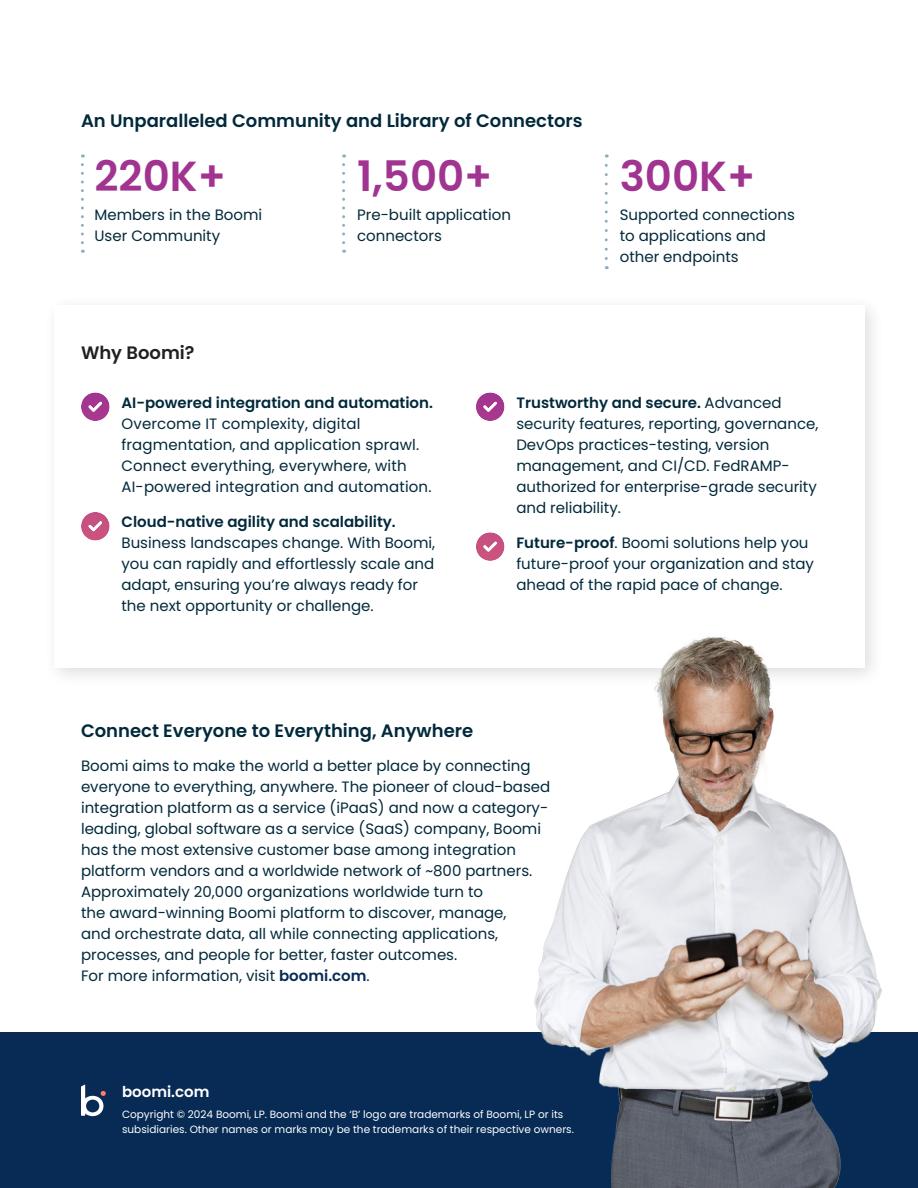
<style>
.page{position:relative;width:918px;height:1188px;background:#fff}
.page>*{position:absolute;margin:0;border:0;box-sizing:border-box;transform-origin:0 0}
.t1{font:600 42px "Poppins";color:#a13391}
.t2{font:600 18px "Poppins";color:#02293b}
.t3{font:600 18px "Poppins";color:#231f20}
.t4{font:15px/21px "Poppins";color:#02293b}
.t5{font:600 15px "Poppins";color:#02293b}
.t6{font:600 15px "Poppins";color:#fff}
.t7{font:10.5px/15px "Poppins";color:#fff}
.s1{font-weight:600}
.s2{font-weight:600;color:#072b55}
</style>
<div class="page">
<div style="left:0;top:1032px;width:918px;height:156px;background:#072b55"></div>
<div style="left:44px;top:295px;width:840px;height:392px;background:#231f20;opacity:.15"></div>
<div style="left:54px;top:305px;width:810px;height:362px;background:#fff"></div>
<svg style="left:81px;top:392px;width:29px;height:29px"></svg>
<svg style="left:81px;top:512px;width:29px;height:29px"></svg>
<svg style="left:476px;top:392px;width:28px;height:29px"></svg>
<svg style="left:476px;top:532px;width:28px;height:29px"></svg>
<img style="left:513px;top:618px;width:371px;height:570px">
<svg style="left:342px;top:165px;width:3px;height:88px"></svg>
<svg style="left:605px;top:165px;width:3px;height:104px"></svg>
<svg style="left:81px;top:165px;width:3px;height:88px"></svg>
<svg style="left:81px;top:1085px;width:25px;height:31px"></svg>
<p class="t2" style="left:81px;top:110px;width:503px">An Unparalleled Community and Library of Connectors</p>
<h1 class="t1" style="left:94px;top:151px;width:133px">220K+</h1>
<p class="t4" style="left:94px;top:205px;width:169px">Members in the Boomi<br>User Community</p>
<p class="t3" style="left:81px;top:342px;width:115px">Why Boomi?</p>
<h1 class="t1" style="left:357px;top:151px;width:137px">1,500+</h1>
<p class="t4" style="left:357px;top:204px;width:155px">Pre-built application connectors</p>
<h1 class="t1" style="left:620px;top:151px;width:137px">300K+</h1>
<p class="t4" style="left:620px;top:204px;width:177px">Supported connections to applications and other endpoints</p>
<p class="t5" style="left:122px;top:394px;width:313px">AI-powered integration and automation.</p>
<p class="t4" style="left:122px;top:414px;width:312px">Overcome IT complexity, digital fragmentation, and application sprawl.<br>Connect everything, everywhere, with AI-powered integration and automation.</p>
<p class="t5" style="left:122px;top:513px;width:276px">Cloud-native agility and scalability.</p>
<p class="t4" style="left:122px;top:532px;width:315px">Business landscapes change. With Boomi, you can rapidly and effortlessly scale and adapt, ensuring you’re always ready for the next opportunity or challenge.</p>
<p class="t4" style="left:516px;top:394px;width:304px"><span class="s1">Trustworthy and secure.</span> Advanced security features, reporting, governance, DevOps practices-testing, version management, and CI/CD. FedRAMP&shy;authorized for enterprise-grade security and reliability.</p>
<p class="t4" style="left:516px;top:532px;width:299px"><span class="s1">Future-proof</span>. Boomi solutions help you future-proof your organization and stay ahead of the rapid pace of change.</p>
<p class="t2" style="left:81px;top:720px;width:394px">Connect Everyone to Everything, Anywhere</p>
<p class="t4" style="left:81px;top:756px;width:471px">Boomi aims to make the world a better place by connecting everyone to everything, anywhere. The pioneer of cloud-based integration platform as a service (iPaaS) and now a category&shy;leading, global software as a service (SaaS) company, Boomi has the most extensive customer base among integration platform vendors and a worldwide network of ~800 partners.<br>Approximately 20,000 organizations worldwide turn to<br>the award-winning Boomi platform to discover, manage,<br>and orchestrate data, all while connecting applications, processes, and people for better, faster outcomes.<br>For more information, visit <span class="s2">boomi.com</span>.</p>
<p class="t6" style="left:122px;top:1083px;width:89px">boomi.com</p>
<p class="t7" style="left:122px;top:1107px;width:453px">Copyright © 2024 Boomi, LP. Boomi and the ‘B’ logo are trademarks of Boomi, LP or its subsidiaries. Other names or marks may be the trademarks of their respective owners.</p>
</div>
